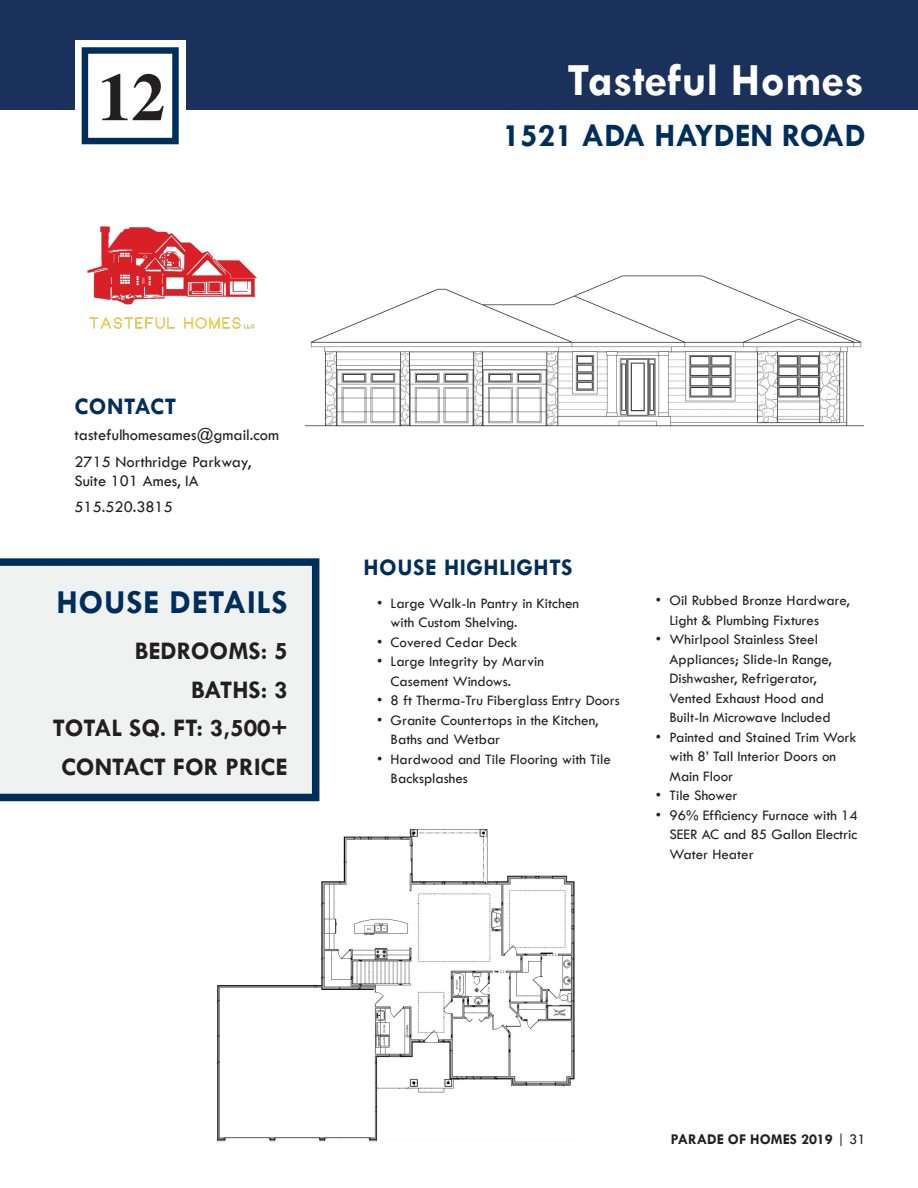
<style>
.page{position:relative;width:918px;height:1188px;background:#fff}
.page>*{position:absolute;margin:0;border:0;box-sizing:border-box;transform-origin:0 0}
.t1{font:700 67.35px "Times";color:#231f20}
.t2{font:700 46.5px "Tw Cen";color:#fff}
.t3{font:700 33.75px "Tw Cen";letter-spacing:.02em;color:#002e5c}
.t4{font:700 33px "Tw Cen";color:#002e5c}
.t5{font:700 25.5px/38.5px "Tw Cen";color:#231f20;text-align:right}
.t6{font:700 24px "Tw Cen";letter-spacing:.02em;color:#002e5c}
.t7{font:16.5px/26.2px "Tw Cen";color:#231f20}
.t8{font:15px/19.5px "Tw Cen";color:#231f20}
.t9{font:700 15px "Tw Cen";color:#231f20}
.s1{font-weight:400}
</style>
<div class="page">
<svg style="left:0;top:558px;width:319px;height:243px"></svg>
<div style="left:1px;top:0;width:917px;height:109px;background:#1a315b"></div>
<div style="left:75px;top:41px;width:110px;height:110px;background:#fff"></div>
<div style="left:82px;top:47px;width:97px;height:97px;background:#fff;border:6px solid #002e5c"></div>
<img style="left:305px;top:275px;width:558px;height:152px">
<img style="left:87px;top:226px;width:170px;height:103px">
<img style="left:216px;top:829px;width:359px;height:313px">
<h1 class="t1" style="left:98px;top:57px;width:69px">12</h1>
<h2 class="t2" style="left:568px;top:52px;width:298px">Tasteful Homes</h2>
<h3 class="t4" style="left:503px;top:115px;width:364px">1521 ADA HAYDEN ROAD</h3>
<h3 class="t6" style="left:75px;top:392px;width:103px">CONTACT</h3>
<p class="t7" style="left:75px;top:422px;width:206px">tastefulhomesames@gmail.com<br>2715 Northridge Parkway,</p>
<p class="t7" style="left:75px;top:468px;width:126px">Suite 101 Ames, IA<br>515.520.3815</p>
<h3 class="t3" style="left:56px;top:582px;width:233px">HOUSE DETAILS</h3>
<h3 class="t5" style="left:53px;top:631px;width:236px">BEDROOMS: 5<br>BATHS: 3<br>TOTAL SQ. FT: 3,500+<br>CONTACT FOR PRICE</h3>
<h3 class="t6" style="left:364px;top:553px;width:211px">HOUSE HIGHLIGHTS</h3>
<p class="t8" style="left:391px;top:593px;width:190px;text-indent:-14px">• Large Walk-In Pantry in Kitchen with Custom Shelving.</p>
<p class="t8" style="left:377px;top:632px;width:142px">• Covered Cedar Deck</p>
<p class="t8" style="left:391px;top:652px;width:155px;text-indent:-14px">• Large Integrity by Marvin<br>Casement Windows.</p>
<p class="t8" style="left:377px;top:691px;width:244px">• 8 ft Therma-Tru Fiberglass Entry Doors</p>
<p class="t8" style="left:391px;top:710px;width:209px;text-indent:-14px">• Granite Countertops in the Kitchen,<br>Baths and Wetbar</p>
<p class="t8" style="left:391px;top:749px;width:222px;text-indent:-14px">• Hardwood and Tile Flooring with Tile<br>Backsplashes</p>
<p class="t8" style="left:669px;top:591px;width:182px;text-indent:-14px">• Oil Rubbed Bronze Hardware,<br>Light &amp; Plumbing Fixtures</p>
<p class="t8" style="left:669px;top:630px;width:164px;text-indent:-14px">• Whirlpool Stainless Steel<br>Appliances; Slide-In Range,<br>Dishwasher, Refrigerator,<br>Vented Exhaust Hood and<br>Built-In Microwave Included</p>
<p class="t8" style="left:669px;top:727px;width:189px;text-indent:-14px">• Painted and Stained Trim Work with 8’ Tall Interior Doors on<br>Main Floor</p>
<p class="t8" style="left:656px;top:786px;width:83px">• Tile Shower</p>
<p class="t8" style="left:669px;top:805px;width:190px;text-align:justify;text-indent:-14px">• 96% Efficiency Furnace with 14<br>SEER AC and 85 Gallon Electric Water Heater</p>
<p class="t9" style="left:671px;top:1130px;width:196px">PARADE OF HOMES 2019 <span class="s1">| 31</span></p>
</div>
